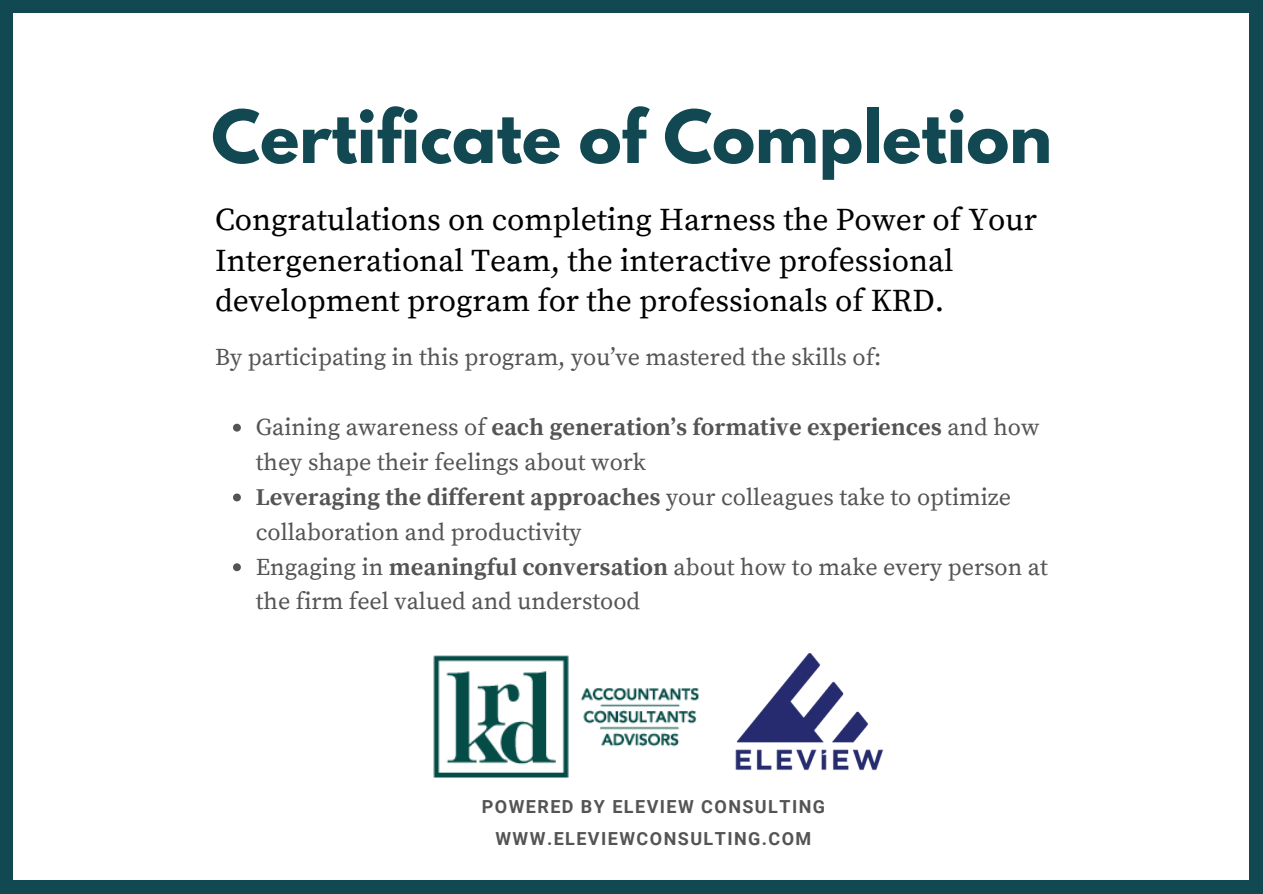
<style>
.page{position:relative;width:1263px;height:894px;background:#fff}
.page>*{position:absolute;margin:0;border:0;box-sizing:border-box;transform-origin:0 0}
.t1{font:700 64.8px "League Spartan";color:#114851}
.t2{font:31.5px/40.5px "Source Serif Pro";color:#000}
.t3{font:24px/34.8px "Source Serif Pro";color:#545454}
.t4{font:700 18px/32.1px "Roboto";letter-spacing:.08em;color:#545454;text-align:center}
.s1{font-weight:700}
</style>
<div class="page">
<div style="left:0;top:0;width:1263px;height:893px;background:#114851"></div>
<div style="left:14px;top:14px;width:1235px;height:866px;background:#fff"></div>
<img style="left:735px;top:653px;width:149px;height:118px">
<img style="left:433px;top:655px;width:266px;height:123px">
<svg style="left:233px;top:423px;width:8px;height:8px"></svg>
<svg style="left:233px;top:493px;width:8px;height:8px"></svg>
<svg style="left:233px;top:563px;width:8px;height:8px"></svg>
<h1 class="t1" style="left:211px;top:105px;width:842px">Certificate of Completion</h1>
<h2 class="t2" style="left:215px;top:201px;width:824px">Congratulations on completing Harness the Power of Your<br>Intergenerational Team, the interactive professional development program for the professionals of KRD.</h2>
<p class="t3" style="left:215px;top:340px;width:668px">By participating in this program, you’ve mastered the skills of:</p>
<p class="t3" style="left:256px;top:410px;width:794px">Gaining awareness of <span class="s1">each generation’s formative experiences</span> and how they shape their feelings about work<br><span class="s1">Leveraging the different approaches</span> your colleagues take to optimize collaboration and productivity<br>Engaging in <span class="s1">meaningful conversation</span> about how to make every person at the firm feel valued and understood</p>
<p class="t4" style="left:482px;top:790px;width:345px">POWERED BY ELEVIEW CONSULTING<br>WWW.ELEVIEWCONSULTING.COM</p>
</div>
